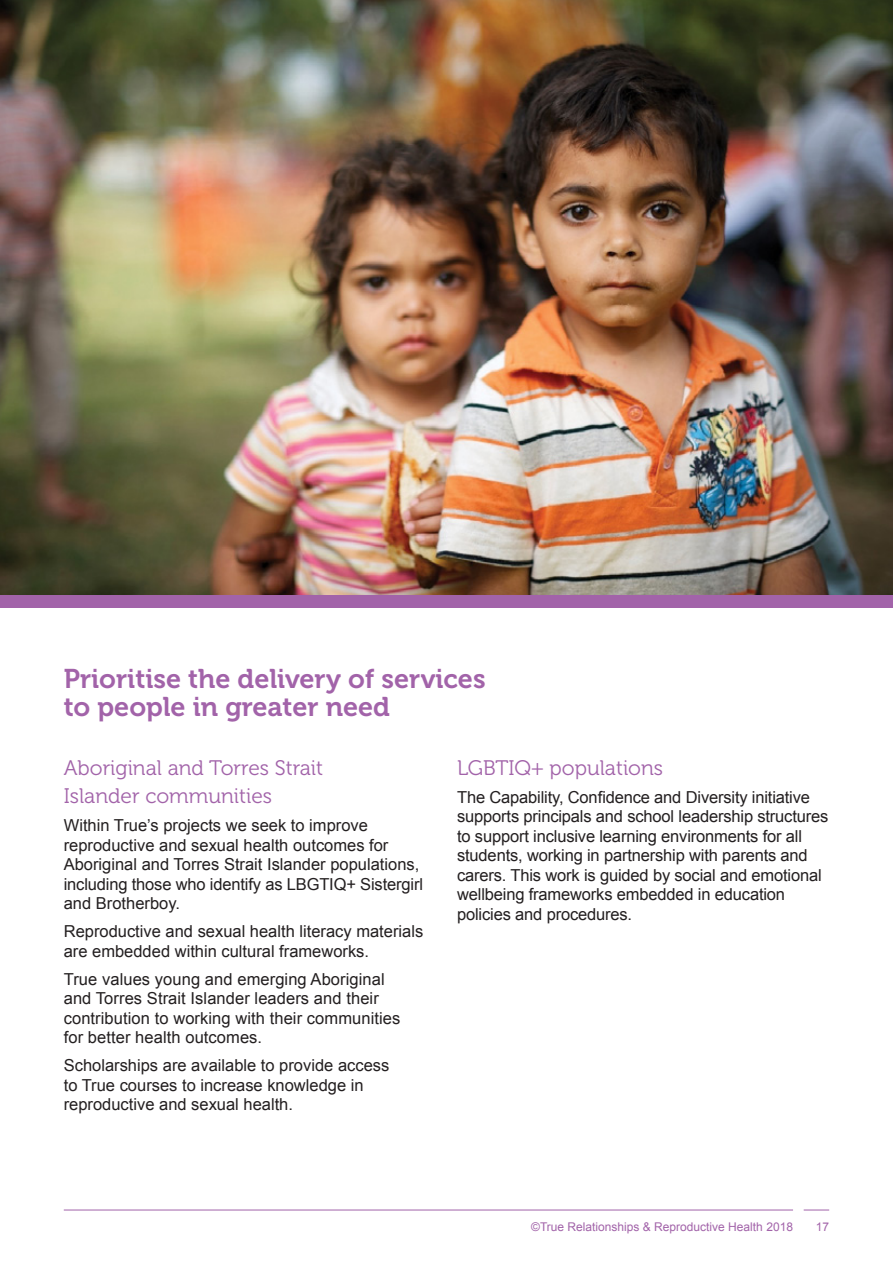
<style>
.page{position:relative;width:893px;height:1263px;background:#fff}
.page>*{position:absolute;margin:0;border:0;box-sizing:border-box;transform-origin:0 0}
.t1{font:27px/28.5px "Museo 700";color:#a263a9}
.t2{font:21px/28.5px "Museo 300";color:#a263a9}
.t3{font:16.5px/19.5px "Arial";color:#231f20}
.t4{font:12px "Arial";color:#a263a9}
</style>
<div class="page">
<svg style="left:804px;top:1210px;width:25px;height:1px"></svg>
<hr style="left:64px;top:1210px;width:729px;height:1px;background:#a263a9">
<img style="left:0;top:0;width:893px;height:595px">
<div style="left:0;top:595px;width:893px;height:13px;background:#a263a9"></div>
<h1 class="t1" style="left:64px;top:665px;width:423px">Prioritise the delivery of services to people in greater need</h1>
<p class="t2" style="left:64px;top:754px;width:261px">Aboriginal and Torres Strait<br>Islander communities</p>
<p class="t3" style="left:64px;top:816px;width:361px">Within True’s projects we seek to improve reproductive and sexual health outcomes for Aboriginal and Torres Strait Islander populations, including those who identify as LBGTIQ+ Sistergirl and Brotherboy.</p>
<p class="t3" style="left:64px;top:922px;width:361px">Reproductive and sexual health literacy materials are embedded within cultural frameworks.</p>
<p class="t3" style="left:64px;top:969px;width:338px">True values young and emerging Aboriginal and Torres Strait Islander leaders and their contribution to working with their communities for better health outcomes.</p>
<p class="t3" style="left:64px;top:1056px;width:327px">Scholarships are available to provide access to True courses to increase knowledge in reproductive and sexual health.</p>
<p class="t2" style="left:457px;top:754px;width:208px">LGBTIQ+ populations</p>
<p class="t3" style="left:457px;top:787px;width:373px">The Capability, Confidence and Diversity initiative supports principals and school leadership structures to support inclusive learning environments for all students, working in partnership with parents and carers. This work is guided by social and emotional wellbeing frameworks embedded in education policies and procedures.</p>
<p class="t4" style="left:531px;top:1219px;width:263px">©True Relationships &amp; Reproductive Health 2018</p>
<p class="t4" style="left:816px;top:1219px;width:15px">17</p>
</div>
